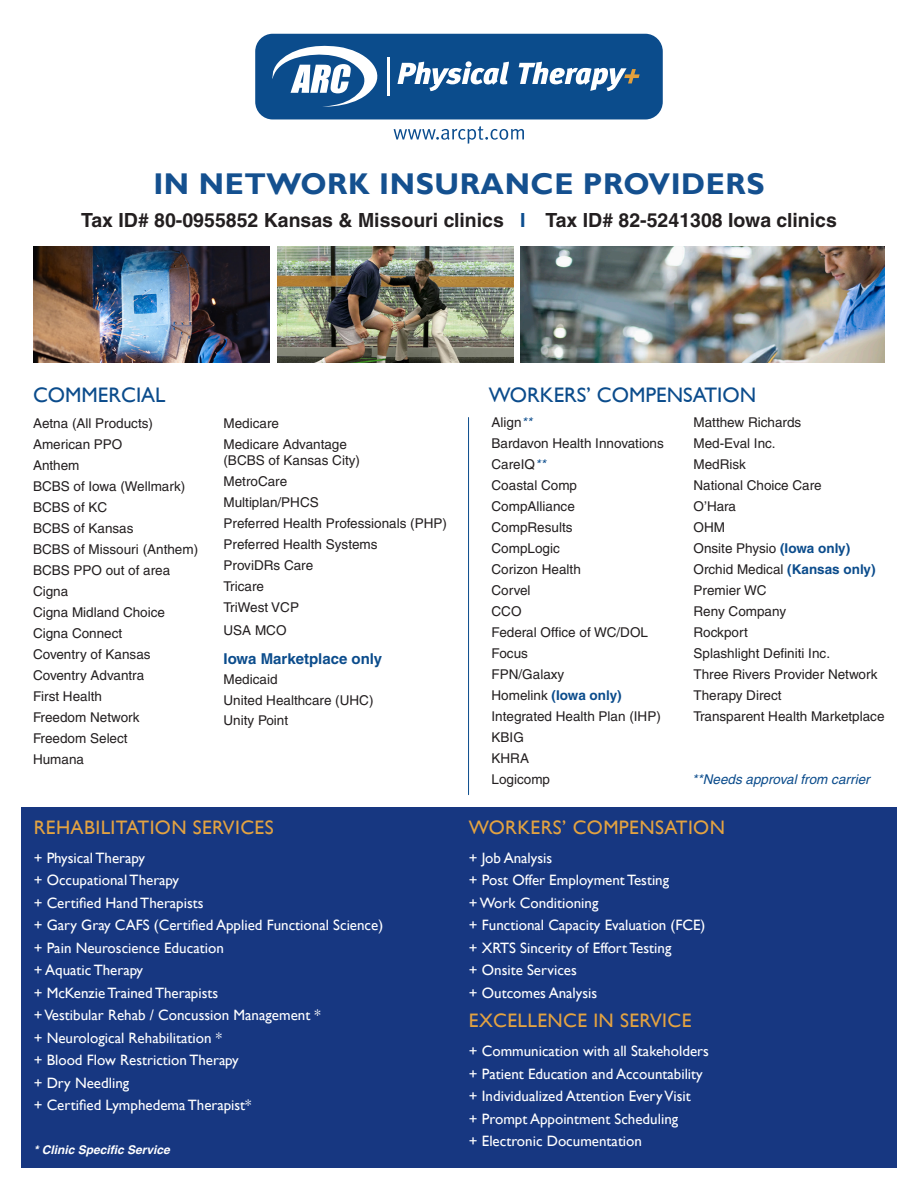
<style>
.page{position:relative;width:918px;height:1188px;background:#fff}
.page>*{position:absolute;margin:0;border:0;box-sizing:border-box;transform-origin:0 0}
.t1{font:700 30px "Gill Sans";letter-spacing:.02em;color:#14508f}
.t2{font:21px "Gill Sans";color:#0b4c8c}
.t3{font:700 19.5px "Helvetica";color:#231f20}
.t4{font:19.5px "Gill Sans";letter-spacing:.02em;color:#e4a341}
.t5{font:15px "Gill Sans";color:#fff}
.t6{font:700 15px "Helvetica";color:#0b4c8c}
.t7{font:13.5px/16.5px "Helvetica";color:#231f20}
.t8{font:italic 13.5px "Helvetica";color:#0b4c8c}
.t9{font:700 13.5px "Helvetica";color:#0b4c8c}
.t10{font:italic 700 12px "Helvetica";color:#fff}
.s1{color:#0b4d8f}
.s2{font-style:italic;color:#0b4c8c}
.s3{font-weight:400;color:#231f20}
.s4{font-weight:700;color:#0b4c8c}
</style>
<div class="page">
<div style="left:21px;top:807px;width:876px;height:360px;background:#173781"></div>
<img style="left:278px;top:246px;width:235px;height:117px">
<img style="left:34px;top:246px;width:235px;height:117px">
<img style="left:521px;top:246px;width:363px;height:117px">
<hr style="left:468px;top:418px;width:1px;height:377px;background:#0b4c8c">
<div style="left:255px;top:34px;width:408px;height:85px;background:#0b4c8c;border-radius:18px"></div>
<svg style="left:394px;top:126px;width:130px;height:18px"></svg>
<svg style="left:272px;top:45px;width:106px;height:62px"></svg>
<hr style="left:388px;top:57px;width:2px;height:38px;background:#fff">
<svg style="left:397px;top:61px;width:112px;height:30px"></svg>
<svg style="left:519px;top:62px;width:121px;height:29px"></svg>
<p class="t1" style="left:153px;top:166px;width:613px">IN NETWORK INSURANCE PROVIDERS</p>
<p class="t3" style="left:81px;top:208px;width:757px">Tax ID# 80-0955852 Kansas &amp; Missouri clinics <span class="s1">I</span> Tax ID# 82-5241308 Iowa clinics</p>
<p class="t2" style="left:33px;top:383px;width:134px">COMMERCIAL</p>
<p class="t2" style="left:489px;top:383px;width:269px">WORKERS’ COMPENSATION</p>
<p class="t7" style="left:224px;top:415px;width:57px">Medicare</p>
<p class="t7" style="left:224px;top:436px;width:138px">Medicare Advantage (BCBS of Kansas City)</p>
<p class="t7" style="left:224px;top:473px;width:65px">MetroCare</p>
<p class="t7" style="left:224px;top:494px;width:97px">Multiplan/PHCS</p>
<p class="t7" style="left:224px;top:515px;width:225px">Preferred Health Professionals (PHP)</p>
<p class="t7" style="left:224px;top:536px;width:156px">Preferred Health Systems</p>
<p class="t7" style="left:224px;top:557px;width:91px">ProviDRs Care</p>
<p class="t7" style="left:224px;top:578px;width:42px">Tricare</p>
<p class="t7" style="left:224px;top:599px;width:77px">TriWest VCP</p>
<p class="t7" style="left:224px;top:622px;width:65px">USA MCO</p>
<p class="t6" style="left:224px;top:650px;width:160px">Iowa Marketplace only</p>
<p class="t7" style="left:224px;top:671px;width:56px">Medicaid</p>
<p class="t7" style="left:224px;top:692px;width:152px">United Healthcare (UHC)</p>
<p class="t7" style="left:224px;top:712px;width:66px">Unity Point</p>
<p class="t7" style="left:492px;top:414px;width:42px">Align<span class="s2">**</span></p>
<p class="t7" style="left:492px;top:435px;width:174px">Bardavon Health Innovations</p>
<p class="t7" style="left:492px;top:456px;width:56px">CareIQ<span class="s2">**</span></p>
<p class="t7" style="left:492px;top:477px;width:87px">Coastal Comp</p>
<p class="t7" style="left:492px;top:498px;width:85px">CompAlliance</p>
<p class="t7" style="left:492px;top:519px;width:83px">CompResults</p>
<p class="t7" style="left:492px;top:540px;width:70px">CompLogic</p>
<p class="t7" style="left:492px;top:561px;width:91px">Corizon Health</p>
<p class="t7" style="left:492px;top:582px;width:41px">Corvel</p>
<p class="t7" style="left:492px;top:603px;width:31px">CCO</p>
<p class="t7" style="left:492px;top:624px;width:158px">Federal Office of WC/DOL</p>
<p class="t7" style="left:492px;top:645px;width:38px">Focus</p>
<p class="t7" style="left:492px;top:666px;width:74px">FPN/Galaxy</p>
<p class="t9" style="left:492px;top:687px;width:132px"><span class="s3">Homelink</span> (Iowa only)</p>
<p class="t7" style="left:492px;top:708px;width:171px">Integrated Health Plan (IHP)</p>
<p class="t7" style="left:492px;top:729px;width:34px">KBIG</p>
<p class="t7" style="left:492px;top:750px;width:39px">KHRA</p>
<p class="t7" style="left:492px;top:771px;width:60px">Logicomp</p>
<p class="t7" style="left:694px;top:414px;width:109px">Matthew Richards</p>
<p class="t7" style="left:694px;top:435px;width:84px">Med-Eval Inc.</p>
<p class="t7" style="left:694px;top:456px;width:54px">MedRisk</p>
<p class="t7" style="left:694px;top:477px;width:130px">National Choice Care</p>
<p class="t7" style="left:694px;top:498px;width:44px">O’Hara</p>
<p class="t7" style="left:694px;top:519px;width:33px">OHM</p>
<p class="t7" style="left:694px;top:540px;width:158px">Onsite Physio <span class="s4">(Iowa only)</span></p>
<p class="t7" style="left:694px;top:561px;width:184px">Orchid Medical <span class="s4">(Kansas only)</span></p>
<p class="t7" style="left:694px;top:582px;width:74px">Premier WC</p>
<p class="t7" style="left:694px;top:603px;width:94px">Reny Company</p>
<p class="t7" style="left:694px;top:624px;width:56px">Rockport</p>
<p class="t7" style="left:694px;top:645px;width:138px">Splashlight Definiti Inc.</p>
<p class="t7" style="left:694px;top:666px;width:186px">Three Rivers Provider Network</p>
<p class="t7" style="left:694px;top:687px;width:89px">Therapy Direct</p>
<p class="t7" style="left:694px;top:708px;width:192px">Transparent Health Marketplace</p>
<p class="t7" style="left:33px;top:415px;width:122px">Aetna (All Products)</p>
<p class="t7" style="left:33px;top:436px;width:91px">American PPO</p>
<p class="t7" style="left:33px;top:457px;width:48px">Anthem</p>
<p class="t7" style="left:33px;top:478px;width:154px">BCBS of Iowa (Wellmark)</p>
<p class="t7" style="left:33px;top:499px;width:76px">BCBS of KC</p>
<p class="t7" style="left:33px;top:520px;width:102px">BCBS of Kansas</p>
<p class="t7" style="left:33px;top:541px;width:167px">BCBS of Missouri (Anthem)</p>
<p class="t7" style="left:33px;top:562px;width:139px">BCBS PPO out of area</p>
<p class="t7" style="left:33px;top:583px;width:37px">Cigna</p>
<p class="t7" style="left:33px;top:604px;width:134px">Cigna Midland Choice</p>
<p class="t7" style="left:33px;top:625px;width:91px">Cigna Connect</p>
<p class="t7" style="left:33px;top:646px;width:119px">Coventry of Kansas</p>
<p class="t7" style="left:33px;top:667px;width:113px">Coventry Advantra</p>
<p class="t7" style="left:33px;top:688px;width:71px">First Health</p>
<p class="t7" style="left:33px;top:709px;width:108px">Freedom Network</p>
<p class="t7" style="left:33px;top:730px;width:96px">Freedom Select</p>
<p class="t7" style="left:33px;top:751px;width:53px">Humana</p>
<p class="t8" style="left:692px;top:771px;width:179px">**Needs approval from carrier</p>
<p class="t4" style="left:34px;top:816px;width:241px">REHABILITATION SERVICES</p>
<p class="t5" style="left:34px;top:849px;width:113px">+ Physical Therapy</p>
<p class="t5" style="left:34px;top:872px;width:147px">+ Occupational Therapy</p>
<p class="t5" style="left:34px;top:894px;width:171px">+ Certified Hand Therapists</p>
<p class="t5" style="left:34px;top:917px;width:351px">+ Gary Gray CAFS (Certified Applied Functional Science)</p>
<p class="t5" style="left:34px;top:939px;width:192px">+ Pain Neuroscience Education</p>
<p class="t5" style="left:34px;top:962px;width:111px">+ Aquatic Therapy</p>
<p class="t5" style="left:34px;top:984px;width:186px">+ McKenzie Trained Therapists</p>
<p class="t5" style="left:34px;top:1007px;width:289px">+ Vestibular Rehab / Concussion Management *</p>
<p class="t5" style="left:34px;top:1029px;width:190px">+ Neurological Rehabilitation *</p>
<p class="t5" style="left:34px;top:1052px;width:207px">+ Blood Flow Restriction Therapy</p>
<p class="t5" style="left:34px;top:1074px;width:97px">+ Dry Needling</p>
<p class="t5" style="left:34px;top:1097px;width:219px">+ Certified Lymphedema Therapist*</p>
<p class="t10" style="left:34px;top:1143px;width:138px">* Clinic Specific Service</p>
<p class="t4" style="left:469px;top:816px;width:258px">WORKERS’ COMPENSATION</p>
<p class="t5" style="left:469px;top:849px;width:85px">+ Job Analysis</p>
<p class="t5" style="left:469px;top:872px;width:202px">+ Post Offer Employment Testing</p>
<p class="t5" style="left:469px;top:894px;width:131px">+ Work Conditioning</p>
<p class="t5" style="left:469px;top:917px;width:238px">+ Functional Capacity Evaluation (FCE)</p>
<p class="t5" style="left:469px;top:939px;width:204px">+ XRTS Sincerity of Effort Testing</p>
<p class="t5" style="left:469px;top:962px;width:110px">+ Onsite Services</p>
<p class="t5" style="left:469px;top:984px;width:130px">+ Outcomes Analysis</p>
<p class="t4" style="left:469px;top:1009px;width:224px">EXCELLENCE IN SERVICE</p>
<p class="t5" style="left:469px;top:1043px;width:241px">+ Communication with all Stakeholders</p>
<p class="t5" style="left:469px;top:1065px;width:235px">+ Patient Education and Accountability</p>
<p class="t5" style="left:469px;top:1088px;width:223px">+ Individualized Attention Every Visit</p>
<p class="t5" style="left:469px;top:1110px;width:211px">+ Prompt Appointment Scheduling</p>
<p class="t5" style="left:469px;top:1133px;width:175px">+ Electronic Documentation</p>
</div>
